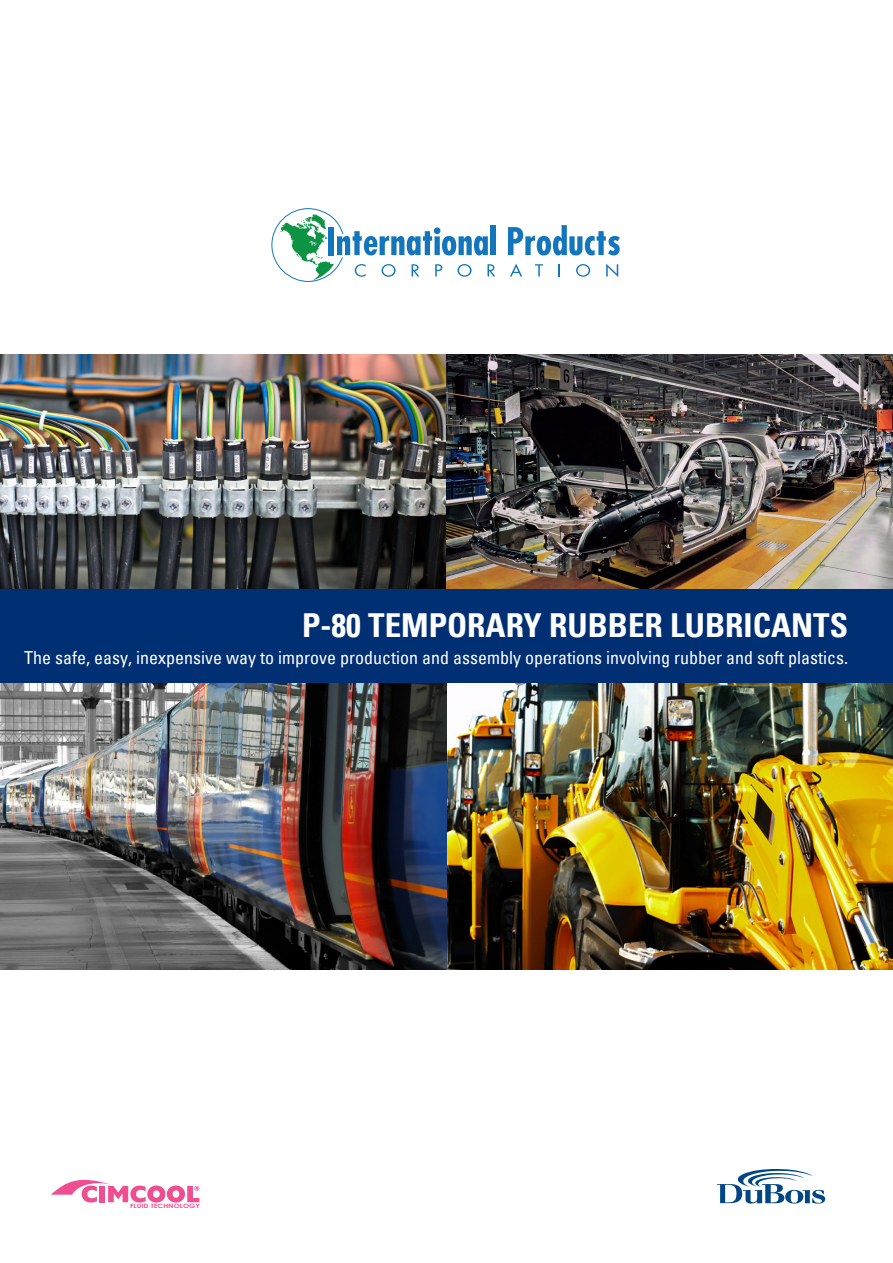
<style>
.page{position:relative;width:893px;height:1263px;background:#fff}
.page>*{position:absolute;margin:0;border:0;box-sizing:border-box;transform-origin:0 0}
.t1{font:33px "Univers Com 67 Bold Cond";color:#fff}
.t2{font:condensed 18px "Univers Com 57";color:#fff}
.t3{font:700 6px "Century Gothic";color:#ef4e91;scale:1.23 1}
</style>
<div class="page">
<img style="left:0;top:683px;width:893px;height:287px">
<svg style="left:51px;top:1180px;width:148px;height:22px"></svg>
<svg style="left:717px;top:1169px;width:108px;height:34px"></svg>
<img style="left:0;top:354px;width:893px;height:235px">
<div style="left:0;top:589px;width:893px;height:94px;background:#002f73"></div>
<div style="left:490px;top:225px;width:6px;height:30px;background:#1376bc"></div>
<svg style="left:508px;top:225px;width:112px;height:30px"></svg>
<svg style="left:271px;top:208px;width:224px;height:74px"></svg>
<svg style="left:510px;top:264px;width:12px;height:13px"></svg>
<svg style="left:535px;top:264px;width:8px;height:13px"></svg>
<svg style="left:559px;top:264px;width:1px;height:13px"></svg>
<svg style="left:576px;top:264px;width:14px;height:13px"></svg>
<svg style="left:606px;top:264px;width:12px;height:13px"></svg>
<p class="t1" style="left:302px;top:605px;width:547px">P-80 TEMPORARY RUBBER LUBRICANTS</p>
<p class="t2" style="left:24px;top:646px;width:825px">The safe, easy, inexpensive way to improve production and assembly operations involving rubber and soft plastics.</p>
<p class="t3" style="left:130px;top:1201px;width:58px">FLUID TECHNOLOGY</p>
</div>
